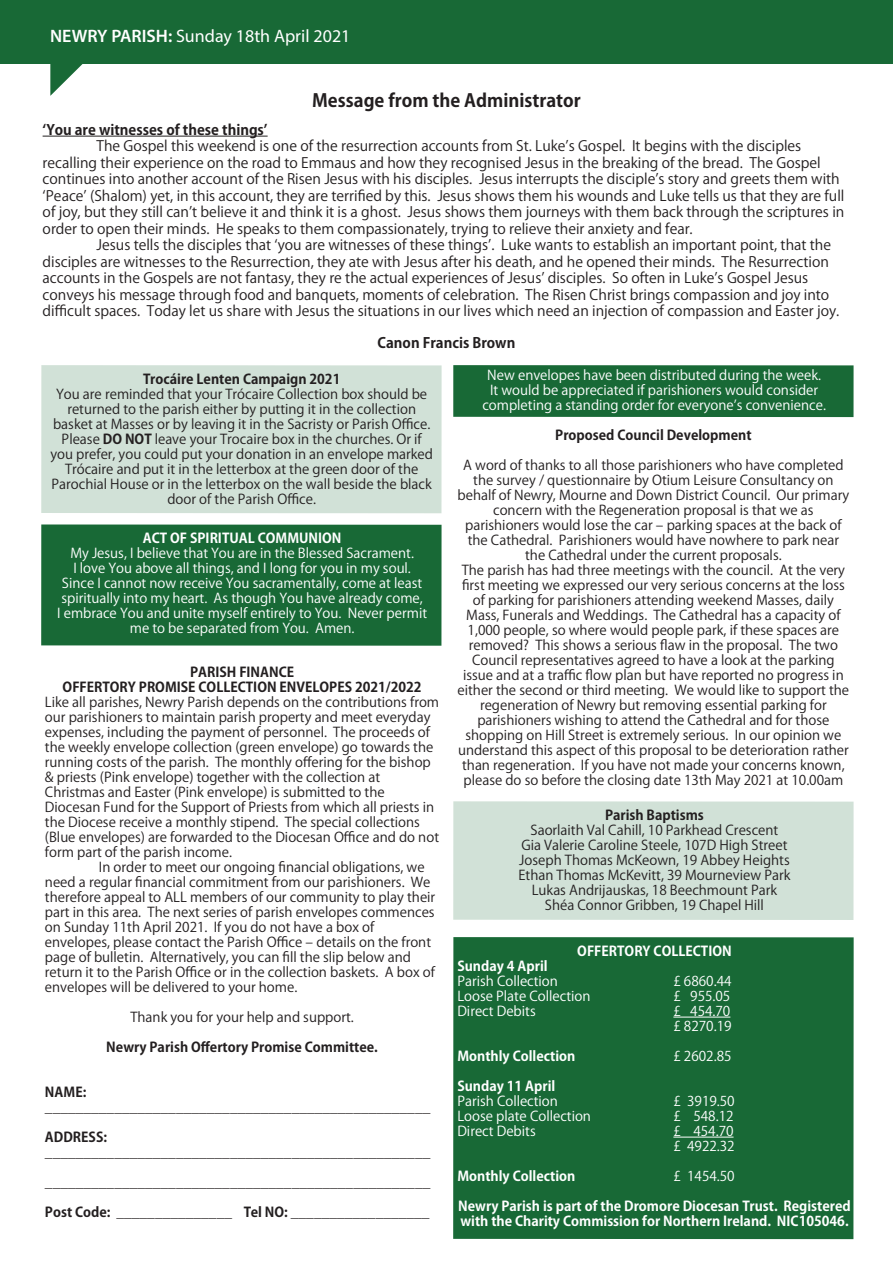
<style>
.page{position:relative;width:893px;height:1263px;background:#fff}
.page>*{position:absolute;margin:0;border:0;box-sizing:border-box;transform-origin:0 0}
.t1{font:18px "Myriad Pro";color:#fff}
.t2{font:700 18px "Koz Go Pro";color:#231f20}
.t3{font:14.25px/16.5px "Koz Go Pro";color:#231f20}
.t4{font:700 14.25px "Koz Go Pro";color:#231f20}
.t5{font:13.5px/15px "Koz Go Pro";color:#231f20;text-align:center}
.t6{font:13.5px/15px "Koz Go Pro";color:#fff}
.t7{font:700 13.5px/15px "Koz Go Pro";color:#231f20}
.t8{font:700 13.5px/15px "Koz Go Pro";color:#fff}
.s1{font-weight:600}
.s2{font-weight:700}
</style>
<div class="page">
<div style="left:41px;top:365px;width:401px;height:148px;background:#d1e1d7"></div>
<hr style="left:43px;top:136px;width:225px;height:1px;background:#231f20">
<div style="left:453px;top:801px;width:401px;height:119px;background:#d1e1d7"></div>
<div style="left:453px;top:937px;width:401px;height:302px;background:#186936"></div>
<hr style="left:673px;top:1017px;width:57px;height:1px;background:#fff">
<hr style="left:673px;top:1137px;width:60px;height:1px;background:#fff">
<div style="left:0;top:0;width:893px;height:63px;background:#186936"></div>
<svg style="left:50px;top:63px;width:39px;height:33px"></svg>
<div style="left:41px;top:524px;width:401px;height:122px;background:#186936"></div>
<div style="left:453px;top:365px;width:400px;height:52px;background:#186936"></div>
<h1 class="t1" style="left:50px;top:25px;width:302px"><span class="s1">NEWRY PARISH:</span> Sunday 18th April 2021</h1>
<h1 class="t1" style="left:234px;top:27px;width:156px">31st December 2017</h1>
<h1 class="t2" style="left:312px;top:89px;width:270px">Message from the Administrator</h1>
<p class="t4" style="left:43px;top:120px;width:227px">ʻYou are witnesses of these thingsʼ</p>
<p class="t3" style="left:43px;top:138px;width:803px;text-indent:54px">The Gospel this weekend is one of the resurrection accounts from St. Lukeʼs Gospel. It begins with the disciples recalling their experience on the road to Emmaus and how they recognised Jesus in the breaking of the bread. The Gospel continues into another account of the Risen Jesus with his disciples. Jesus interrupts the discipleʼs story and greets them with ʻPeaceʼ (Shalom) yet, in this account, they are terrified by this. Jesus shows them his wounds and Luke tells us that they are full of joy, but they still canʼt believe it and think it is a ghost. Jesus shows them journeys with them back through the scriptures in order to open their minds. He speaks to them compassionately, trying to relieve their anxiety and fear.</p>
<p class="t3" style="left:43px;top:237px;width:798px;text-indent:54px">Jesus tells the disciples that ʻyou are witnesses of these thingsʼ. Luke wants to establish an important point, that the disciples are witnesses to the Resurrection, they ate with Jesus after his death, and he opened their minds. The Resurrection accounts in the Gospels are not fantasy, they re the actual experiences of Jesusʼ disciples. So often in Lukeʼs Gospel Jesus conveys his message through food and banquets, moments of celebration. The Risen Christ brings compassion and joy into difficult spaces. Today let us share with Jesus the situations in our lives which need an injection of compassion and Easter joy.</p>
<p class="t4" style="left:378px;top:333px;width:139px">Canon Francis Brown</p>
<p class="t7" style="left:143px;top:373px;width:199px">Trocáire Lenten Campaign 2021</p>
<p class="t5" style="left:50px;top:387px;width:384px">You are reminded that your Trócaire Collection box should be returned to the parish either by putting it in the collection basket at Masses or by leaving it in the Sacristy or Parish Office.<br>Please <span class="s2">DO NOT</span> leave your Trocaire box in the churches. Or if you prefer, you could put your donation in an envelope marked Trócaire and put it in the letterbox at the green door of the Parochial House or in the letterbox on the wall beside the black door of the Parish Office.</p>
<p class="t8" style="left:143px;top:531px;width:200px">ACT OF SPIRITUAL COMMUNION</p>
<p class="t6" style="left:57px;top:546px;width:371px;text-align:center">My Jesus, I believe that You are in the Blessed Sacrament.<br>I love You above all things, and I long for you in my soul.<br>Since I cannot now receive You sacramentally, come at least spiritually into my heart. As though You have already come,<br>I embrace You and unite myself entirely to You. Never permit me to be separated from You. Amen.</p>
<p class="t7" style="left:63px;top:665px;width:361px;text-align:center">PARISH FINANCE<br>OFFERTORY PROMISE COLLECTION ENVELOPES 2021/2022</p>
<p class="t5" style="left:45px;top:694px;width:396px">Like all parishes, Newry Parish depends on the contributions from</p>
<p class="t5" style="left:45px;top:709px;width:387px">our parishioners to maintain parish property and meet everyday</p>
<p class="t5" style="left:45px;top:724px;width:387px">expenses, including the payment of personnel. The proceeds of</p>
<p class="t5" style="left:45px;top:739px;width:390px">the weekly envelope collection (green envelope) go towards the</p>
<p class="t5" style="left:45px;top:754px;width:387px">running costs of the parish. The monthly offering for the bishop</p>
<p class="t5" style="left:45px;top:769px;width:337px">&amp; priests (Pink envelope) together with the collection at</p>
<p class="t5" style="left:45px;top:784px;width:341px">Christmas and Easter (Pink envelope) is submitted to the</p>
<p class="t5" style="left:45px;top:799px;width:391px">Diocesan Fund for the Support of Priests from which all priests in</p>
<p class="t5" style="left:45px;top:814px;width:376px">the Diocese receive a monthly stipend. The special collections</p>
<p class="t5" style="left:45px;top:829px;width:396px">(Blue envelopes) are forwarded to the Diocesan Office and do not</p>
<p class="t5" style="left:45px;top:844px;width:188px">form part of the parish income.</p>
<p class="t5" style="left:99px;top:859px;width:327px">In order to meet our ongoing financial obligations, we</p>
<p class="t5" style="left:45px;top:874px;width:387px">need a regular financial commitment from our parishioners. We</p>
<p class="t5" style="left:45px;top:889px;width:392px">therefore appeal to ALL members of our community to play their</p>
<p class="t5" style="left:45px;top:904px;width:391px">part in this area. The next series of parish envelopes commences</p>
<p class="t5" style="left:45px;top:919px;width:331px">on Sunday 11th April 2021. If you do not have a box of</p>
<p class="t5" style="left:45px;top:934px;width:388px">envelopes, please contact the Parish Office ‒ details on the front</p>
<p class="t5" style="left:45px;top:949px;width:367px">page of bulletin. Alternatively, you can fill the slip below and</p>
<p class="t5" style="left:45px;top:964px;width:391px">return it to the Parish Office or in the collection baskets. A box of</p>
<p class="t5" style="left:45px;top:979px;width:254px">envelopes will be delivered to your home.</p>
<p class="t5" style="left:130px;top:1009px;width:225px">Thank you for your help and support.</p>
<p class="t7" style="left:106px;top:1040px;width:273px">Newry Parish Offertory Promise Committee.</p>
<p class="t7" style="left:45px;top:1085px;width:387px">NAME: __________________________________________________</p>
<p class="t7" style="left:45px;top:1130px;width:387px">ADDRESS: __________________________________________________</p>
<p class="t7" style="left:45px;top:1175px;width:387px">__________________________________________________</p>
<p class="t7" style="left:45px;top:1205px;width:386px">Post Code: _______________ Tel NO: __________________</p>
<p class="t6" style="left:482px;top:368px;width:345px;text-align:center">New envelopes have been distributed during the week.<br>It would be appreciated if parishioners would consider completing a standing order for everyoneʼs convenience.</p>
<p class="t7" style="left:555px;top:428px;width:198px">Proposed Council Development</p>
<p class="t5" style="left:458px;top:458px;width:393px">A word of thanks to all those parishioners who have completed the survey / questionnaire by Otium Leisure Consultancy on behalf of Newry, Mourne and Down District Council. Our primary concern with the Regeneration proposal is that we as parishioners would lose the car ‒ parking spaces at the back of the Cathedral. Parishioners would have nowhere to park near the Cathedral under the current proposals.<br>The parish has had three meetings with the council. At the very first meeting we expressed our very serious concerns at the loss of parking for parishioners attending weekend Masses, daily Mass, Funerals and Weddings. The Cathedral has a capacity of 1,000 people, so where would people park, if these spaces are removed? This shows a serious flaw in the proposal. The two Council representatives agreed to have a look at the parking issue and at a traffic flow plan but have reported no progress in either the second or third meeting. We would like to support the regeneration of Newry but removing essential parking for parishioners wishing to attend the Cathedral and for those shopping on Hill Street is extremely serious. In our opinion we understand this aspect of this proposal to be deterioration rather than regeneration. If you have not made your concerns known, please do so before the closing date 13th May 2021 at 10.00am</p>
<p class="t7" style="left:605px;top:808px;width:100px">Parish Baptisms</p>
<p class="t5" style="left:518px;top:822px;width:273px">Saorlaith Val Cahill, 10 Parkhead Crescent<br>Gia Valerie Caroline Steele, 107D High Street Joseph Thomas McKeown, 19 Abbey Heights Ethan Thomas McKevitt, 39 Mourneview Park Lukas Andrijauskas, 18 Beechmount Park Shéa Connor Gribben, 19 Chapel Hill</p>
<p class="t8" style="left:577px;top:944px;width:156px">OFFERTORY COLLECTION</p>
<p class="t8" style="left:457px;top:959px;width:92px">Sunday 4 April</p>
<p class="t6" style="left:457px;top:974px;width:102px">Parish Collection</p>
<p class="t6" style="left:673px;top:974px;width:60px">£ 6860.44</p>
<p class="t6" style="left:457px;top:989px;width:135px">Loose Plate Collection</p>
<p class="t6" style="left:673px;top:989px;width:59px">£ 955.05</p>
<p class="t6" style="left:457px;top:1004px;width:80px">Direct Debits</p>
<p class="t6" style="left:673px;top:1004px;width:60px">£ 454.70 £ 8270.19</p>
<p class="t8" style="left:457px;top:1049px;width:119px">Monthly Collection</p>
<p class="t6" style="left:673px;top:1049px;width:60px">£ 2602.85</p>
<p class="t8" style="left:457px;top:1079px;width:99px">Sunday 11 April</p>
<p class="t6" style="left:457px;top:1094px;width:102px">Parish Collection</p>
<p class="t6" style="left:673px;top:1094px;width:63px">£ 3919.50</p>
<p class="t6" style="left:457px;top:1109px;width:135px">Loose plate Collection</p>
<p class="t6" style="left:673px;top:1109px;width:62px">£ 548.12</p>
<p class="t6" style="left:457px;top:1124px;width:80px">Direct Debits</p>
<p class="t6" style="left:673px;top:1124px;width:63px">£ 454.70 £ 4922.32</p>
<p class="t8" style="left:457px;top:1169px;width:119px">Monthly Collection</p>
<p class="t6" style="left:673px;top:1169px;width:63px">£ 1454.50</p>
<p class="t8" style="left:458px;top:1199px;width:394px">Newry Parish is part of the Dromore Diocesan Trust. Registered with the Charity Commission for Northern Ireland. NIC105046.</p>
</div>
